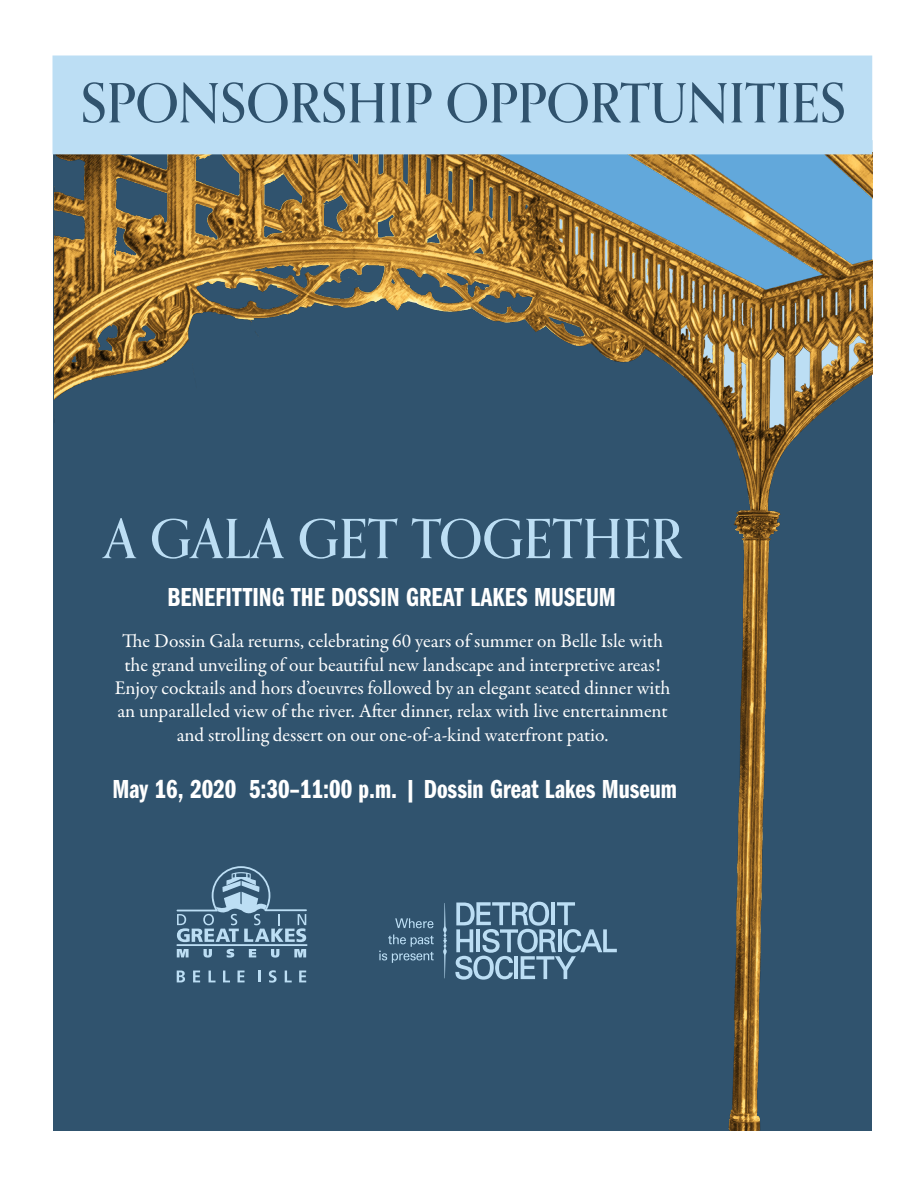
<style>
.page{position:relative;width:918px;height:1188px;background:#fff}
.page>*{position:absolute;margin:0;border:0;box-sizing:border-box;transform-origin:0 0}
.t1{font:500 54px "Orpheus Pro";color:#30536e}
.t2{font:500 54px "Orpheus Pro";color:#bcdef4}
.t3{font:27px "Franklin Gothic URW Com Dem";color:#fff}
.t4{font:19.5px/23.4px "Garamond Premr Pro";color:#fff;text-align:center}
</style>
<div class="page">
<img style="left:54px;top:154px;width:818px;height:977px">
<div style="left:52px;top:56px;width:820px;height:98px;background:#bcdef4"></div>
<svg style="left:177px;top:949px;width:12px;height:8px"></svg>
<svg style="left:204px;top:949px;width:8px;height:9px"></svg>
<svg style="left:227px;top:949px;width:7px;height:9px"></svg>
<svg style="left:249px;top:949px;width:7px;height:8px"></svg>
<svg style="left:271px;top:949px;width:8px;height:9px"></svg>
<svg style="left:294px;top:949px;width:12px;height:8px"></svg>
<hr style="left:176px;top:944px;width:131px;height:2px;background:#bcdef4">
<svg style="left:177px;top:866px;width:130px;height:76px;background:#52758e"></svg>
<svg style="left:177px;top:971px;width:8px;height:11px"></svg>
<svg style="left:193px;top:971px;width:7px;height:11px"></svg>
<svg style="left:209px;top:971px;width:7px;height:11px"></svg>
<svg style="left:223px;top:971px;width:7px;height:11px"></svg>
<svg style="left:238px;top:971px;width:7px;height:11px"></svg>
<svg style="left:258px;top:971px;width:3px;height:11px"></svg>
<svg style="left:269px;top:970px;width:8px;height:13px"></svg>
<svg style="left:285px;top:971px;width:7px;height:11px"></svg>
<svg style="left:299px;top:971px;width:7px;height:11px"></svg>
<svg style="left:455px;top:902px;width:162px;height:78px;background:#5c7e98"></svg>
<svg style="left:443px;top:903px;width:4px;height:75px"></svg>
<svg style="left:395px;top:918px;width:39px;height:10px"></svg>
<svg style="left:379px;top:934px;width:55px;height:29px;background:#4a6d87"></svg>
<p class="t1" style="left:81px;top:70px;width:767px">SPONSORSHIP OPPORTUNITIES</p>
<p class="t2" style="left:104px;top:506px;width:580px">A GALA GET TOGETHER</p>
<p class="t3" style="left:168px;top:578px;width:450px">BENEFITTING THE DOSSIN GREAT LAKES MUSEUM</p>
<p class="t4" style="left:115px;top:630px;width:557px">The Dossin Gala returns, celebrating 60 years of summer on Belle Isle with the grand unveiling of our beautiful new landscape and interpretive areas!<br>Enjoy cocktails and hors d’oeuvres followed by an elegant seated dinner with an unparalleled view of the river. After dinner, relax with live entertainment and strolling dessert on our one-of-a-kind waterfront patio.</p>
<p class="t3" style="left:113px;top:770px;width:566px">May 16, 2020 5:30–11:00 p.m. | Dossin Great Lakes Museum</p>
</div>
